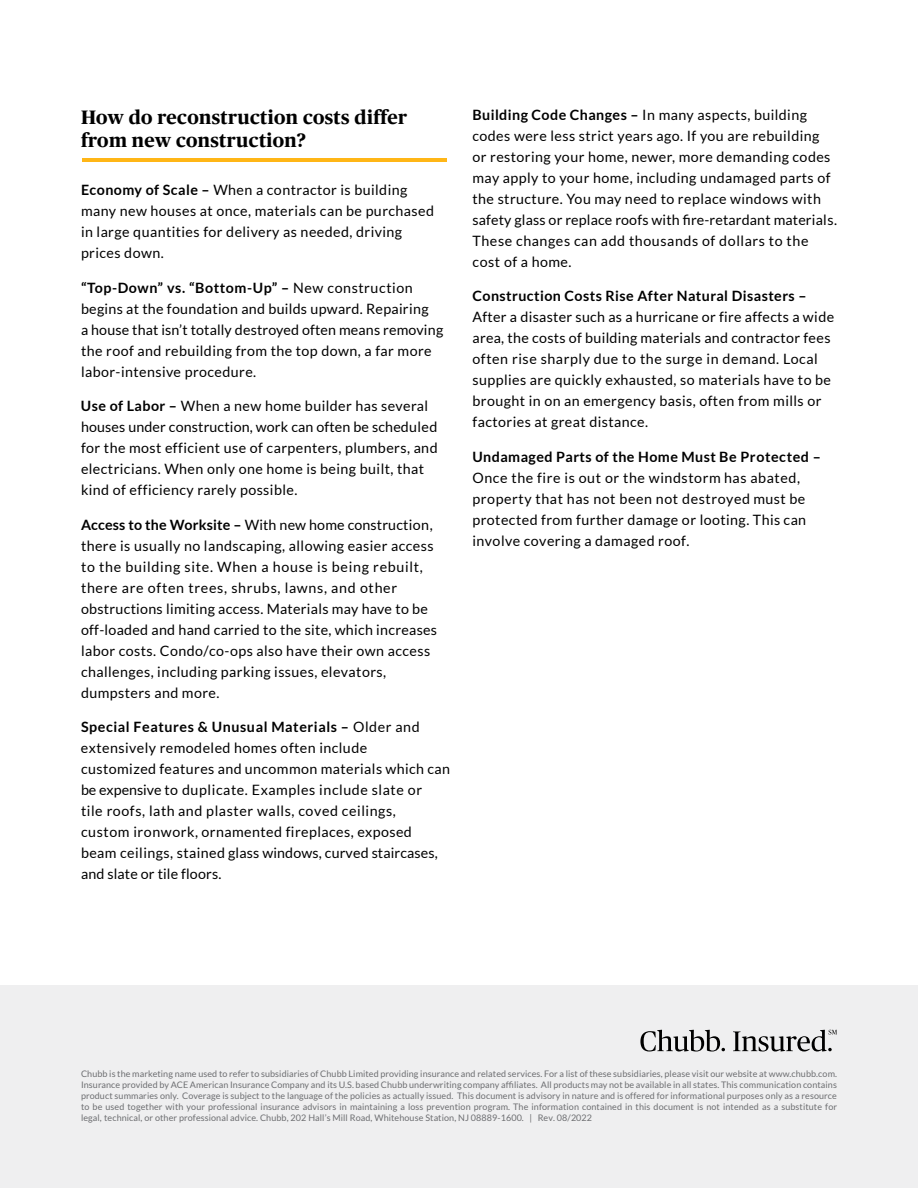
<style>
.page{position:relative;width:918px;height:1188px;background:#fff}
.page>*{position:absolute;margin:0;border:0;box-sizing:border-box;transform-origin:0 0}
.t1{font:700 19.5px/23.4px "Chubb Publico Office";letter-spacing:.02em;color:#000}
.t2{font:14.25px/21px "Lato";letter-spacing:.03em;color:#000}
.t3{font:9px/10.8px "Lato";letter-spacing:.01em;color:#6d6e71;text-align:justify}
.s1{font-weight:700}
.s2{font-style:inherit}
</style>
<div class="page">
<div style="left:0;top:986px;width:918px;height:202px;background:#efeff0"></div>
<svg style="left:640px;top:1030px;width:197px;height:22px"></svg>
<hr style="left:82px;top:158px;width:365px;height:3px;background:#ffb617">
<h2 class="t1" style="left:81px;top:104px;width:328px">How do reconstruction costs differ from new construction?</h2>
<p class="t2" style="left:81px;top:179px;width:355px"><span class="s1">Economy of Scale –</span> When a contractor is building many new houses at once, materials can be purchased in large quantities for delivery as needed, driving prices down.</p>
<p class="t2" style="left:81px;top:277px;width:364px"><span class="s1">“Top-Down” vs. “Bottom-Up” –</span> New construction begins at the foundation and builds upward. Repairing<br>a house that isn’t totally destroyed often means removing the roof and rebuilding from the top down, a far more labor-intensive procedure.</p>
<p class="t2" style="left:81px;top:395px;width:358px"><span class="s1">Use of Labor –</span> When a new home builder has several houses under construction, work can often be scheduled for the most efficient use of carpenters, plumbers, and electricians. When only one home is being built, that kind of efficiency rarely possible.</p>
<p class="t2" style="left:81px;top:514px;width:358px"><span class="s1">Access to the Worksite –</span> With new home construction, there is usually no landscaping, allowing easier access to the building site. When a house is being rebuilt, there are often trees, shrubs, lawns, and other obstructions limiting access. Materials may have to be off-loaded and hand carried to the site, which increases labor costs. <span class="s2">Condo/co-ops also have their own access challenges, including parking issues, elevators, dumpsters and more.</span></p>
<p class="t2" style="left:81px;top:716px;width:371px"><span class="s1">Special Features &amp; Unusual Materials –</span> Older and extensively remodeled homes often include<br>customized features and uncommon materials which can be expensive to duplicate. Examples include slate or<br>tile roofs, lath and plaster walls, coved ceilings,<br>custom ironwork, ornamented fireplaces, exposed beam ceilings, stained glass windows, curved staircases, and slate or tile floors.</p>
<p class="t2" style="left:473px;top:104px;width:366px"><span class="s1">Building Code Changes –</span> In many aspects, building codes were less strict years ago. If you are rebuilding or restoring your home, newer, more demanding codes may apply to your home, including undamaged parts of the structure. You may need to replace windows with safety glass or replace roofs with fire-retardant materials.<br>These changes can add thousands of dollars to the cost of a home.</p>
<p class="t2" style="left:473px;top:285px;width:363px"><span class="s1">Construction Costs Rise After Natural Disasters – </span>After a disaster such as a hurricane or fire affects a wide area, the costs of building materials and contractor fees often rise sharply due to the surge in demand. Local supplies are quickly exhausted, so materials have to be brought in on an emergency basis, often from mills or factories at great distance.</p>
<p class="t2" style="left:473px;top:446px;width:350px"><span class="s1">Undamaged Parts of the Home Must Be Protected – </span>Once the fire is out or the windstorm has abated, property that has not been not destroyed must be protected from further damage or looting. This can involve covering a damaged roof.</p>
<p class="t3" style="left:81px;top:1069px;width:758px">Chubb is the marketing name used to refer to subsidiaries of Chubb Limited providing insurance and related services. For a list of these subsidiaries, please visit our website at www.chubb.com.<br>Insurance provided by ACE American Insurance Company and its U.S. based Chubb underwriting company affiliates. All products may not be available in all states. This communication contains product summaries only. Coverage is subject to the language of the policies as actually issued. This document is advisory in nature and is offered for informational purposes only as a resource to be used together with your professional insurance advisors in maintaining a loss prevention program. The information contained in this document is not intended as a substitute for legal, technical, or other professional advice. Chubb, 202 Hall’s Mill Road, Whitehouse Station, NJ 08889-1600. | Rev. 0<span class="s2">8</span>/2022</p>
</div>
